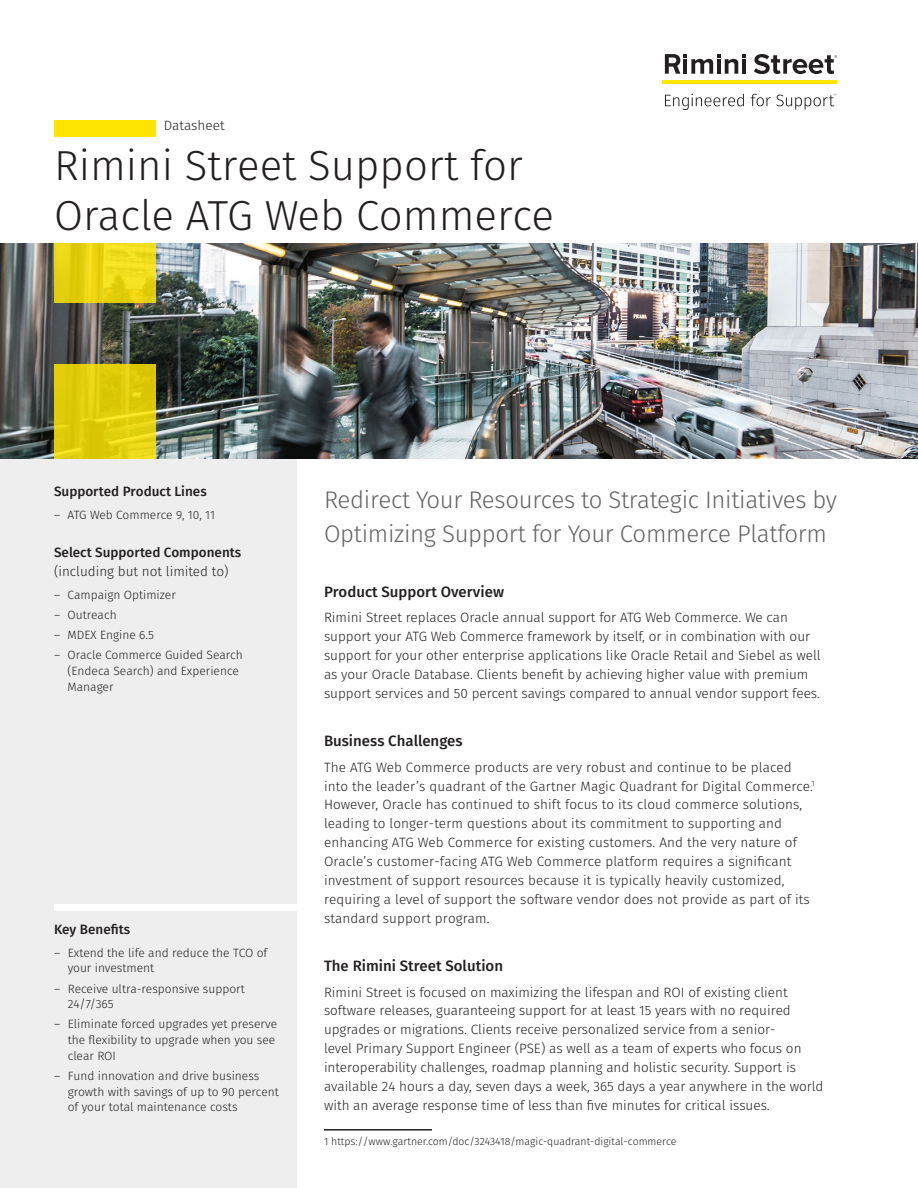
<style>
.page{position:relative;width:918px;height:1188px;background:#fff}
.page>*{position:absolute;margin:0;border:0;box-sizing:border-box;transform-origin:0 0}
.Page_Title{font:300 42px/50.4px "Fira Sans";color:#231f20}
.Intro{font:300 24px/33.6px "Fira Sans";letter-spacing:-.015em;color:#636366}
.Body_Title{font:500 15px "Fira Sans";color:#231f20}
.Body_copy{font:300 13.5px/18.9px "Fira Sans";color:#231f20}
.Sidebar_Title{font:300 13.5px/18.9px "Fira Sans";color:#231f20}
.Sidebar_Title-2{font:500 13.5px "Fira Sans";color:#231f20}
.Document_Type_Inform{font:300 13.5px "Fira Sans";color:#231f20}
.t1{font:300 12px/15.8px "Fira Sans";color:#231f20}
.Footnote_Copy{font:300 10.5px "Fira Sans";color:#231f20}
.s1{font-weight:500}
</style>
<div class="page">
<svg style="left:665px;top:54px;width:81px;height:20px"></svg>
<hr style="left:742px;top:59px;width:4px;height:15px;background:#231f20">
<svg style="left:754px;top:54px;width:83px;height:20px"></svg>
<hr style="left:662px;top:80px;width:175px;height:4px;background:#ffe601">
<svg style="left:665px;top:94px;width:79px;height:16px"></svg>
<svg style="left:751px;top:94px;width:85px;height:16px"></svg>
<div style="left:0;top:459px;width:297px;height:729px;background:#eeeeef"></div>
<img style="left:0;top:243px;width:918px;height:216px">
<svg style="left:54px;top:365px;width:102px;height:94px;background:#e1cd0b"></svg>
<svg style="left:54px;top:243px;width:102px;height:59px;background:#ead614"></svg>
<div style="left:54px;top:120px;width:102px;height:16px;background:#ffe601"></div>
<hr style="left:324px;top:1129px;width:108px;height:2px;background:#231f20">
<div style="left:54px;top:904px;width:243px;height:6px;background:#fff"></div>
<p class="Document_Type_Inform" style="left:164px;top:116px;width:62px">Datasheet</p>
<p class="Page_Title" style="left:54px;top:140px;width:502px">Rimini Street Support for<br>Oracle ATG Web Commerce</p>
<p class="Sidebar_Title-2" style="left:54px;top:482px;width:154px">Supported Product Lines</p>
<p class="t1" style="left:54px;top:507px;width:163px">― ATG Web Commerce 9, 10, 11</p>
<p class="Sidebar_Title" style="left:54px;top:543px;width:189px"><span class="s1">Select Supported Components </span>(including but not limited to)</p>
<p class="t1" style="left:54px;top:587px;width:123px">― Campaign Optimizer</p>
<p class="t1" style="left:54px;top:607px;width:64px">― Outreach</p>
<p class="t1" style="left:54px;top:627px;width:101px">― MDEX Engine 6.5</p>
<p class="t1" style="left:68px;top:647px;width:177px;text-indent:-14px">― Oracle Commerce Guided Search (Endeca Search) and Experience<br>Manager</p>
<p class="Sidebar_Title-2" style="left:54px;top:920px;width:78px">Key Benefits</p>
<p class="t1" style="left:68px;top:945px;width:201px;text-indent:-14px">― Extend the life and reduce the TCO of your investment</p>
<p class="t1" style="left:68px;top:980px;width:179px;text-indent:-14px">― Receive ultra-responsive support<br>24/7/365</p>
<p class="t1" style="left:68px;top:1016px;width:211px;text-indent:-14px">― Eliminate forced upgrades yet preserve the flexibility to upgrade when you see clear ROI</p>
<p class="t1" style="left:68px;top:1068px;width:213px;text-indent:-14px">― Fund innovation and drive business growth with savings of up to 90 percent of your total maintenance costs</p>
<p class="Intro" style="left:324px;top:483px;width:515px">Redirect Your Resources to Strategic Initiatives by<br>Optimizing Support for Your Commerce Platform</p>
<p class="Body_Title" style="left:324px;top:581px;width:182px">Product Support Overview</p>
<p class="Body_copy" style="left:324px;top:608px;width:498px">Rimini Street replaces Oracle annual support for ATG Web Commerce. We can support your ATG Web Commerce framework by itself, or in combination with our support for your other enterprise applications like Oracle Retail and Siebel as well as your Oracle Database. Clients benefit by achieving higher value with premium support services and 50 percent savings compared to annual vendor support fees.</p>
<p class="Body_Title" style="left:324px;top:730px;width:140px">Business Challenges</p>
<p class="Body_copy" style="left:324px;top:757px;width:492px">The ATG Web Commerce products are very robust and continue to be placed into the leader’s quadrant of the Gartner Magic Quadrant for Digital Commerce.<sup>1<br></sup>However, Oracle has continued to shift focus to its cloud commerce solutions, leading to longer-term questions about its commitment to supporting and enhancing ATG Web Commerce for existing customers. And the very nature of Oracle’s customer-facing ATG Web Commerce platform requires a significant investment of support resources because it is typically heavily customized, requiring a level of support the software vendor does not provide as part of its standard support program.</p>
<p class="Body_Title" style="left:324px;top:955px;width:181px">The Rimini Street Solution</p>
<p class="Body_copy" style="left:324px;top:982px;width:501px">Rimini Street is focused on maximizing the lifespan and ROI of existing client software releases, guaranteeing support for at least 15 years with no required upgrades or migrations. Clients receive personalized service from a senior-<br>level Primary Support Engineer (PSE) as well as a team of experts who focus on interoperability challenges, roadmap planning and holistic security. Support is available 24 hours a day, seven days a week, 365 days a year anywhere in the world with an average response time of less than five minutes for critical issues.</p>
<p class="Footnote_Copy" style="left:324px;top:1134px;width:354px">1 https://www.gartner.com/doc/3243418/magic-quadrant-digital-commerce</p>
</div>
